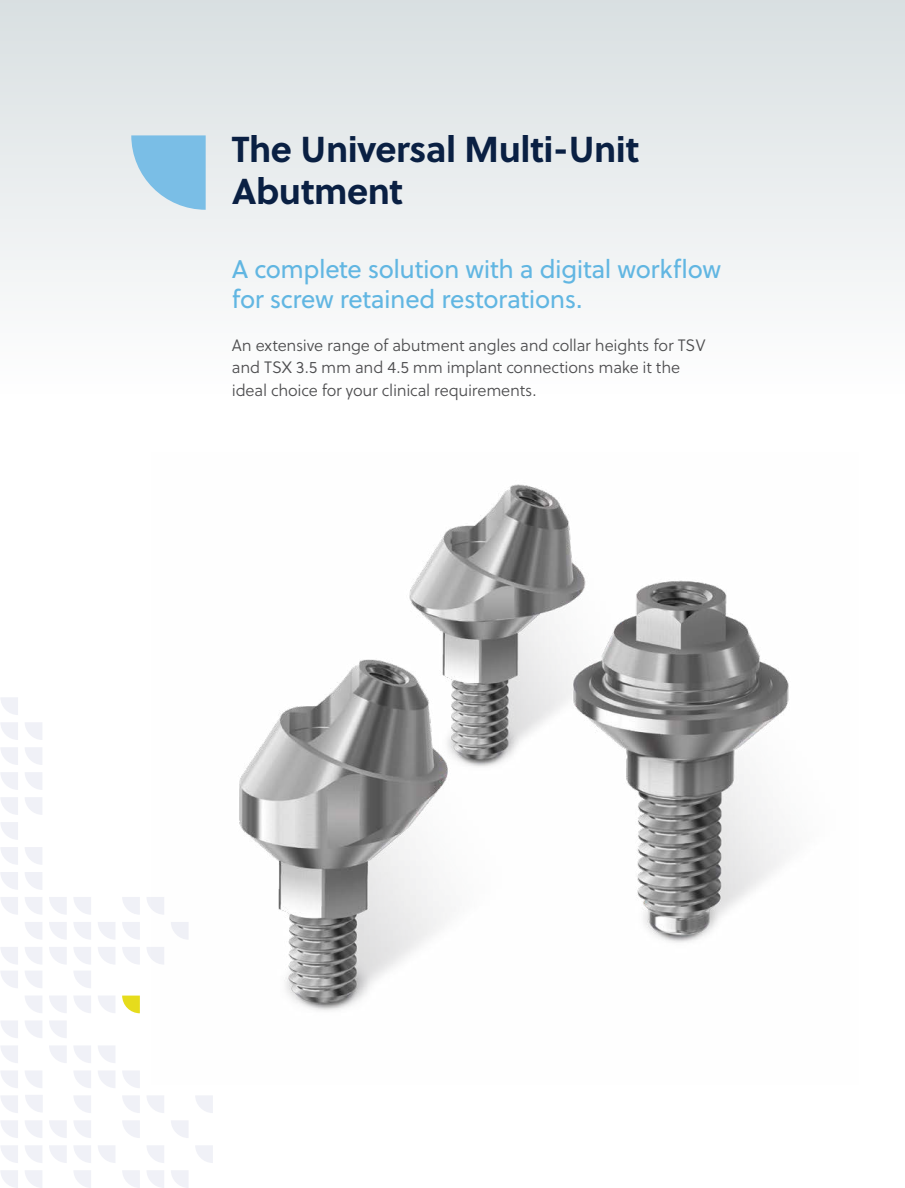
<style>
.page{position:relative;width:905px;height:1188px;background:#fff}
.page>*{position:absolute;margin:0;border:0;box-sizing:border-box;transform-origin:0 0}
.t1{font:700 36px/42px "Soleil";letter-spacing:-.015em;color:#0a2043}
.t2{font:25.5px/30px "Soleil";letter-spacing:-.015em;color:#61b6e2}
.t3{font:16.5px/22.5px "Soleil Lt";letter-spacing:-.015em;color:#4d4d4f}
</style>
<div class="page">
<svg style="left:0;top:947px;width:18px;height:17px"></svg>
<svg style="left:49px;top:947px;width:18px;height:17px"></svg>
<svg style="left:25px;top:947px;width:17px;height:17px"></svg>
<svg style="left:98px;top:947px;width:17px;height:17px"></svg>
<svg style="left:74px;top:947px;width:17px;height:17px"></svg>
<svg style="left:147px;top:947px;width:4px;height:11px"></svg>
<svg style="left:122px;top:947px;width:18px;height:17px"></svg>
<svg style="left:49px;top:922px;width:18px;height:17px"></svg>
<svg style="left:25px;top:922px;width:17px;height:17px"></svg>
<svg style="left:98px;top:922px;width:17px;height:17px"></svg>
<svg style="left:74px;top:922px;width:17px;height:18px"></svg>
<svg style="left:122px;top:922px;width:18px;height:17px"></svg>
<svg style="left:0;top:897px;width:18px;height:18px"></svg>
<svg style="left:49px;top:897px;width:18px;height:18px"></svg>
<svg style="left:25px;top:897px;width:17px;height:18px"></svg>
<svg style="left:74px;top:897px;width:17px;height:18px"></svg>
<svg style="left:147px;top:897px;width:4px;height:11px"></svg>
<svg style="left:122px;top:897px;width:18px;height:18px"></svg>
<svg style="left:1px;top:872px;width:17px;height:18px"></svg>
<svg style="left:25px;top:872px;width:17px;height:18px"></svg>
<svg style="left:1px;top:847px;width:17px;height:18px"></svg>
<svg style="left:25px;top:847px;width:17px;height:18px"></svg>
<svg style="left:1px;top:822px;width:17px;height:18px"></svg>
<svg style="left:1px;top:797px;width:17px;height:18px"></svg>
<svg style="left:25px;top:797px;width:17px;height:18px"></svg>
<svg style="left:1px;top:1170px;width:17px;height:18px"></svg>
<svg style="left:25px;top:1170px;width:17px;height:18px"></svg>
<svg style="left:74px;top:1170px;width:17px;height:18px"></svg>
<svg style="left:147px;top:1170px;width:17px;height:18px"></svg>
<svg style="left:122px;top:1170px;width:18px;height:18px"></svg>
<svg style="left:1px;top:1145px;width:17px;height:18px"></svg>
<svg style="left:49px;top:1145px;width:18px;height:18px"></svg>
<svg style="left:25px;top:1145px;width:17px;height:18px"></svg>
<svg style="left:98px;top:1145px;width:17px;height:18px"></svg>
<svg style="left:74px;top:1145px;width:17px;height:18px"></svg>
<svg style="left:147px;top:1145px;width:17px;height:18px"></svg>
<svg style="left:1px;top:1121px;width:17px;height:17px"></svg>
<svg style="left:49px;top:1121px;width:18px;height:17px"></svg>
<svg style="left:25px;top:1121px;width:17px;height:17px"></svg>
<svg style="left:122px;top:1121px;width:18px;height:17px"></svg>
<svg style="left:1px;top:1096px;width:17px;height:17px"></svg>
<svg style="left:147px;top:1096px;width:17px;height:17px"></svg>
<svg style="left:122px;top:1096px;width:18px;height:17px"></svg>
<svg style="left:1px;top:1071px;width:17px;height:17px"></svg>
<svg style="left:25px;top:1071px;width:17px;height:17px"></svg>
<svg style="left:98px;top:1071px;width:17px;height:17px"></svg>
<svg style="left:74px;top:1071px;width:17px;height:17px"></svg>
<svg style="left:122px;top:1071px;width:18px;height:17px"></svg>
<svg style="left:1px;top:1046px;width:17px;height:17px"></svg>
<svg style="left:49px;top:1046px;width:18px;height:17px"></svg>
<svg style="left:98px;top:1046px;width:17px;height:17px"></svg>
<svg style="left:74px;top:1046px;width:17px;height:17px"></svg>
<svg style="left:1px;top:1021px;width:17px;height:17px"></svg>
<svg style="left:49px;top:1021px;width:18px;height:17px"></svg>
<svg style="left:25px;top:1021px;width:17px;height:17px"></svg>
<svg style="left:49px;top:996px;width:18px;height:17px"></svg>
<svg style="left:25px;top:996px;width:17px;height:17px"></svg>
<svg style="left:98px;top:996px;width:17px;height:17px"></svg>
<svg style="left:74px;top:996px;width:17px;height:17px"></svg>
<svg style="left:1px;top:971px;width:17px;height:17px"></svg>
<svg style="left:25px;top:971px;width:17px;height:17px"></svg>
<svg style="left:74px;top:971px;width:17px;height:17px"></svg>
<svg style="left:122px;top:996px;width:18px;height:17px"></svg>
<svg style="left:171px;top:1170px;width:17px;height:18px"></svg>
<svg style="left:195px;top:1145px;width:18px;height:18px"></svg>
<svg style="left:171px;top:1121px;width:17px;height:17px"></svg>
<svg style="left:195px;top:1096px;width:18px;height:17px"></svg>
<svg style="left:74px;top:1121px;width:17px;height:17px"></svg>
<svg style="left:74px;top:1096px;width:17px;height:17px"></svg>
<svg style="left:25px;top:1095px;width:18px;height:17px"></svg>
<div style="left:0;top:0;width:904px;height:796px;background:linear-gradient(to bottom,#e2e7e9,#fff)"></div>
<img style="left:151px;top:453px;width:707px;height:558px">
<svg style="left:131px;top:135px;width:75px;height:75px;background:#93c9e8"></svg>
<h1 class="t1" style="left:232px;top:129px;width:409px">The Universal Multi-Unit<br>Abutment</h1>
<h2 class="t2" style="left:232px;top:255px;width:491px">A complete solution with a digital workflow for screw retained restorations.</h2>
<p class="t3" style="left:232px;top:334px;width:475px">An extensive range of abutment angles and collar heights for TSV and TSX 3.5 mm and 4.5 mm implant connections make it the ideal choice for your clinical requirements.</p>
</div>
